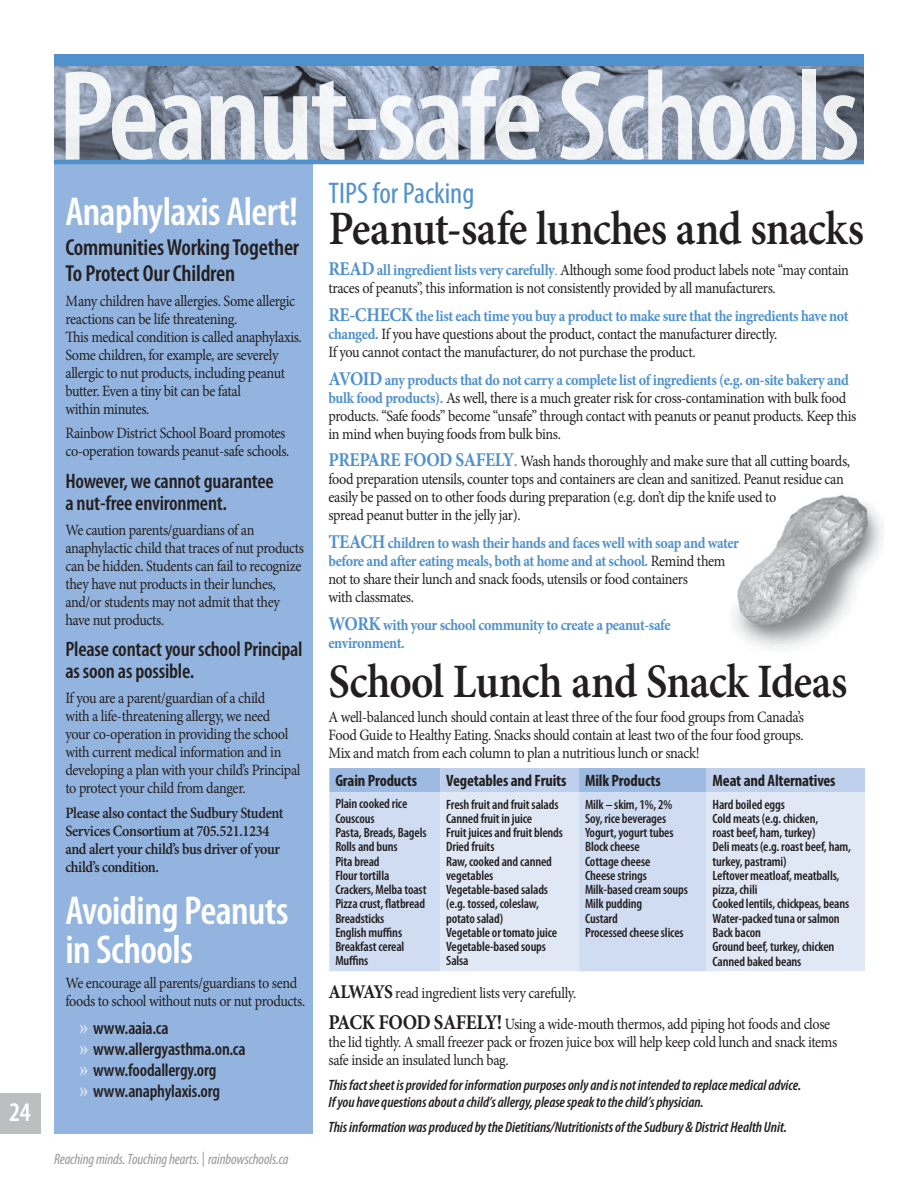
<style>
.page{position:relative;width:918px;height:1188px;background:#fff}
.page>*{position:absolute;margin:0;border:0;box-sizing:border-box;transform-origin:0 0}
.t1{font:600 condensed 130.5px "Myriad Pro";letter-spacing:-.025em;color:#fff}
.t2{font:600 48px "Minion Pro";letter-spacing:-.02em;color:#231f20;scale:.9 1}
.t3{font:600 condensed 40.5px/39px "Myriad Pro";letter-spacing:-.015em;color:#fff}
.t4{font:condensed 30px "Myriad Pro";color:#5091cd}
.t5{font:600 condensed 27px "Myriad Pro";color:#fff}
.t6{font:600 condensed 23.25px/25.5px "Myriad Pro";letter-spacing:-.01em;color:#231f20}
.t7{font:600 condensed 21px/22.5px "Myriad Pro";letter-spacing:-.01em;color:#231f20}
.t8{font:600 condensed 18px/21px "Myriad Pro";letter-spacing:-.01em;color:#231f20}
.t9{font:700 condensed 16.5px "Myriad Pro";letter-spacing:-.01em;color:#231f20}
.t10{font:15.75px/18px "Minion Pro";letter-spacing:-.025em;color:#231f20;scale:.9 1}
.t11{font:700 15.75px/18px "Minion Pro";letter-spacing:-.025em;color:#5091cd;scale:.9 1}
.t12{font:600 15.75px/18px "Minion Pro";letter-spacing:-.025em;color:#231f20;scale:.9 1}
.t13{font:italic 600 condensed 15px/16.5px "Myriad Pro";letter-spacing:-.005em;color:#231f20}
.t14{font:italic condensed 15px "Myriad Pro";letter-spacing:-.01em;color:#949698}
.t15{font:600 condensed 13.5px/14.2px "Myriad Pro";letter-spacing:-.01em;color:#231f20}
.s1{font-family:"Adobe Garamond Pro";font-weight:700;font-stretch:normal;font-size:24px;color:#e0e7f5}
.s2{font-weight:700;font-size:19.5px;color:#5091cd}
.s3{font-weight:700;color:#5091cd}
.s4{color:#5091cd}
.s5{font-size:19.5px;color:#5091cd}
.s6{font-size:19.5px}
.s7{font-weight:400;color:#231f20}
.s8{font-weight:700;font-size:19.5px}
.s9{font-weight:700;font-size:21px}
</style>
<div class="page">
<div style="left:0;top:1094px;width:41px;height:40px;background:#bcbec0"></div>
<div style="left:54px;top:64px;width:258px;height:1070px;background:#93b4df"></div>
<svg style="left:54px;top:65px;width:810px;height:95px;background:#8793a7"></svg>
<div style="left:54px;top:54px;width:810px;height:11px;background:#5091cd"></div>
<svg style="left:329px;top:768px;width:536px;height:24px;background:#aec6e7"></svg>
<div style="left:329px;top:792px;width:111px;height:179px;background:#cfdcf1"></div>
<svg style="left:440px;top:792px;width:425px;height:179px;background:#dae3f3"></svg>
<hr style="left:54px;top:160px;width:810px;height:4px;background:#5091cd">
<img style="left:734px;top:495px;width:148px;height:152px">
<h3 class="t5" style="left:9px;top:1095px;width:23px">24</h3>
<h1 class="t1" style="left:58px;top:36px;width:804px">Peanut-safe Schools</h1>
<h3 class="t3" style="left:65px;top:191px;width:234px">Anaphylaxis Alert!</h3>
<h3 class="t6" style="left:65px;top:235px;width:235px">Communities Working Together<br>To Protect OurChildren</h3>
<p class="t10" style="left:65px;top:292px;width:264px">Many children have allergies. Some allergic reactions can be life threatening.<br>This medical condition is called anaphylaxis.<br>Some children, for example, are severely allergic to nut products, including peanut butter. Even a tiny bit can be fatal<br>within minutes.</p>
<p class="t10" style="left:65px;top:424px;width:250px">Rainbow District School Board promotes co-operation towards peanut-safe schools.</p>
<h3 class="t7" style="left:65px;top:469px;width:210px">However, we cannot guarantee a nut-free environment.</h3>
<p class="t10" style="left:65px;top:521px;width:267px">We caution parents/guardians of an anaphylactic child that traces of nut products can be hidden. Students can fail to recognize they have nut products in their lunches, and/or students may not admit that they have nut products.</p>
<h3 class="t7" style="left:65px;top:637px;width:239px">Please contact your school Principal assoon as possible.</h3>
<p class="t10" style="left:65px;top:689px;width:263px">If you are a parent/guardian of a child<br>with a life-threatening allergy, we need<br>your co-operation in providing the school with current medical information and in developing a plan with your child’s Principal to protect your child from danger.</p>
<p class="t12" style="left:65px;top:804px;width:244px">Please also contact the Sudbury Student Services Consortium at 705.521.1234 and alert your child’s bus driver of your child’s condition.</p>
<h3 class="t3" style="left:65px;top:891px;width:225px">Avoiding Peanuts in Schools</h3>
<p class="t10" style="left:65px;top:974px;width:268px">We encourage all parents/guardians to send foods to school without nuts or nut products.</p>
<p class="t8" style="left:80px;top:1017px;width:168px"><span class="s1">»</span> www.aaia.ca<br><span class="s1">»</span> www.allergyasthma.on.ca <span class="s1">»</span> www.foodallergy.org<br><span class="s1">»</span> www.anaphylaxis.org</p>
<p class="t14" style="left:54px;top:1150px;width:236px">Reaching minds. Touching hearts. | rainbowschools.ca</p>
<h3 class="t4" style="left:328px;top:175px;width:147px">TIPS for Packing</h3>
<h2 class="t2" style="left:328px;top:195px;width:596px">Peanut-safe lunches and snacks</h2>
<p class="t10" style="left:328px;top:261px;width:580px"><span class="s2">READ</span> <span class="s3">all ingredient lists very carefully</span><span class="s4">.</span> Although some food product labels note “may contain traces of peanuts”, this information is not consistently provided by all manufacturers.</p>
<p class="t10" style="left:329px;top:307px;width:580px"><span class="s2">RE-CHECK</span> <span class="s3">the list each time you buy a product to make sure that the ingredients have not changed.</span> If you have questions about the product, contact the manufacturer directly.<br>If you cannot contact the manufacturer, do not purchase the product.</p>
<p class="t10" style="left:329px;top:371px;width:588px"><span class="s2">AVOID</span> <span class="s3">any products that do not carry a complete list of ingredients (e.g. on-site bakery and bulk food products).</span> As well, there is a much greater risk for cross-contamination with bulk food products. “Safe foods” become “unsafe” through contact with peanuts or peanut products. Keep this in mind when buying foods from bulk bins.</p>
<p class="t10" style="left:329px;top:452px;width:581px"><span class="s2">PREPARE FOOD SAFELY</span><span class="s5">.</span> Wash hands thoroughly and make sure that all cutting boards, food preparation utensils, counter tops and containers are clean and sanitized. Peanut residue can easily be passed on to other foods during preparation (e.g. don’t dip the knife used to<br>spread peanut butter in the jelly jar).</p>
<p class="t11" style="left:329px;top:534px;width:458px"><span class="s6">TEACH</span> children to wash their hands and faces well with soap and water before and after eating meals, both at home and at school. <span class="s7">Remind them not to share their lunch and snack foods, utensils or food containers<br>with classmates.</span></p>
<p class="t11" style="left:328px;top:615px;width:382px"><span class="s6">WORK</span> with your school community to create a peanut-safe environment.</p>
<h2 class="t2" style="left:329px;top:648px;width:578px">School Lunch and Snack Ideas</h2>
<p class="t10" style="left:329px;top:708px;width:530px;text-align:justify">A well-balanced lunch should contain at least three of the four food groups from Canada’s Food Guide to Healthy Eating. Snacks should contain at least two of the four food groups.<br>Mix and match from each column to plan a nutritious lunch or snack!</p>
<p class="t9" style="left:335px;top:771px;width:83px">Grain Products</p>
<p class="t9" style="left:446px;top:771px;width:216px">Vegetables and Fruits Milk Products</p>
<p class="t9" style="left:713px;top:771px;width:124px">Meat and Alternatives</p>
<p class="t15" style="left:335px;top:797px;width:93px">Plain cooked rice<br>Couscous<br>Pasta, Breads, Bagels<br>Rolls and buns<br>Pita bread<br>Flour tortilla<br>Crackers, Melba toast<br>Pizza crust, flatbread<br>Breadsticks<br>English muffins<br>Breakfast cereal<br>Muffins</p>
<p class="t15" style="left:446px;top:797px;width:118px">Fresh fruit and fruit salads<br>Canned fruit in juice<br>Fruit juices and fruit blends<br>Dried fruits<br>Raw, cooked and canned vegetables<br>Vegetable-based salads (e.g. tossed, coleslaw, potato salad)<br>Vegetable or tomato juice<br>Vegetable-based soups<br>Salsa</p>
<p class="t15" style="left:585px;top:797px;width:104px">Milk – skim, 1%, 2%<br>Soy, rice beverages<br>Yogurt, yogurt tubes<br>Block cheese<br>Cottage cheese<br>Cheese strings<br>Milk-based cream soups<br>Milk pudding<br>Custard<br>Processed cheese slices</p>
<p class="t15" style="left:713px;top:797px;width:140px">Hard boiled eggs<br>Cold meats (e.g. chicken,<br>roast beef, ham, turkey)<br>Deli meats (e.g. roast beef, ham, turkey, pastrami)<br>Leftover meatloaf, meatballs, pizza, chili<br>Cooked lentils, chickpeas, beans<br>Water-packed tuna or salmon<br>Back bacon<br>Ground beef, turkey, chicken<br>Canned baked beans</p>
<p class="t10" style="left:329px;top:977px;width:559px;line-height:31.5px"><span class="s8">ALWAYS</span> read ingredient lists very carefully.<br><span class="s9">PACK FOOD SAFELY!</span> Using a wide-mouth thermos, add piping hot foods and close</p>
<p class="t10" style="left:328px;top:1033px;width:567px">the lid tightly. A small freezer pack or frozen juice box will help keep cold lunch and snack items safe inside an insulated lunch bag.</p>
<p class="t13" style="left:329px;top:1077px;width:474px">This fact sheet is provided for information purposes only and is not intended to replace medical advice.<br>If you have questions about a child’s allergy, pleasespeak to the child’s physician.</p>
<p class="t13" style="left:329px;top:1118px;width:460px">This information was produced by the Dietitians/Nutritionists of the Sudbury &amp;District Health Unit.</p>
</div>
